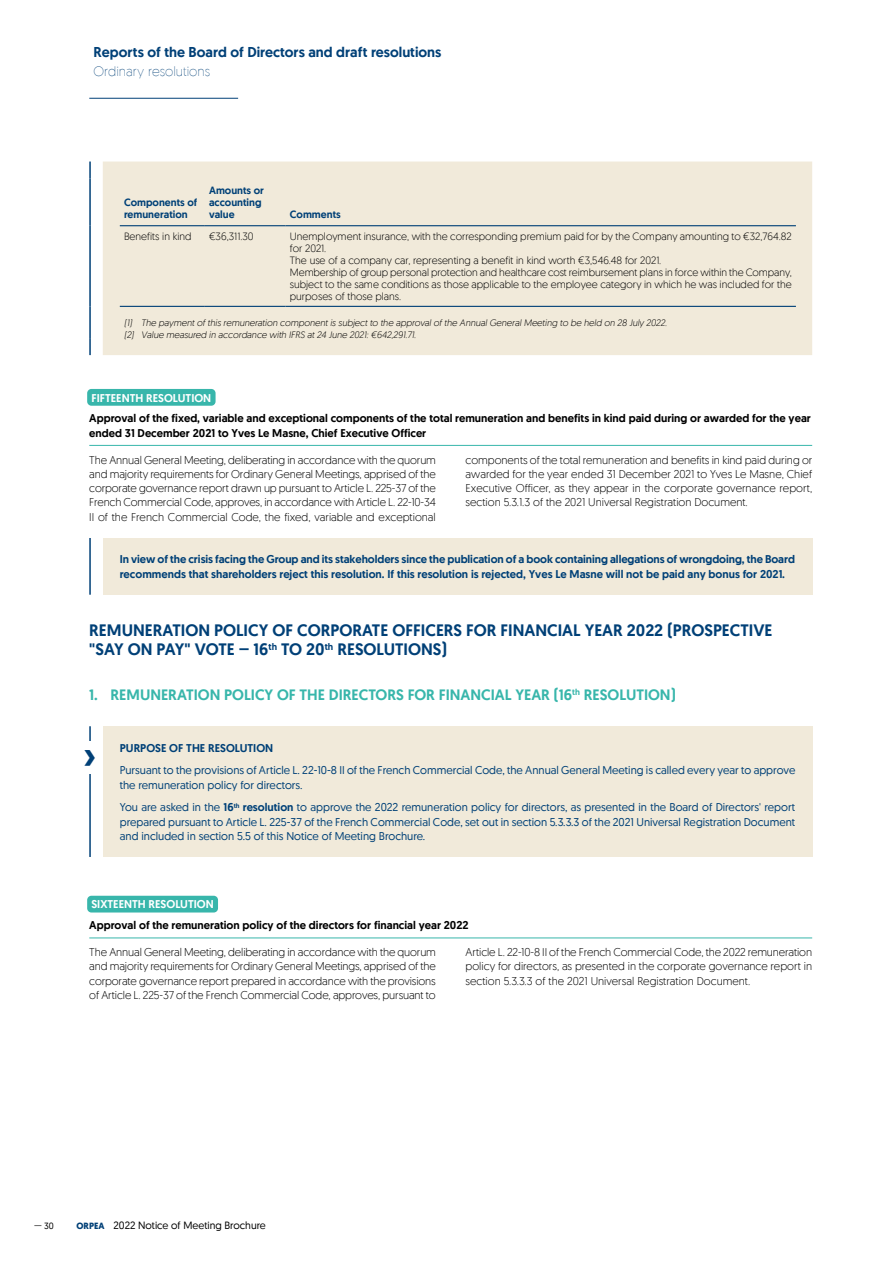
<style>
.page{position:relative;width:893px;height:1263px;background:#fff}
.page>*{position:absolute;margin:0;border:0;box-sizing:border-box;transform-origin:0 0}
.t1{font:500 42px "Geomanist";color:#004077}
.t2{font:500 16.5px/19.5px "Geomanist";color:#004077}
.t3{font:500 15px "Geomanist";color:#38b6ab}
.t4{font:500 14.25px "Geomanist";color:#004077}
.t5{font:200 13.5px "Geomanist";color:#004077}
.t6{font:300 11.25px/14.2px "Geomanist";color:#000;text-align:justify}
.t7{font:11.25px/14.2px "Geomanist";color:#004077}
.t8{font:500 11.25px/14.2px "Geomanist";letter-spacing:-.005em;color:#004077}
.t9{font:500 11.25px/14.2px "Geomanist";color:#000}
.t10{font:500 11.25px "Geomanist";color:#fff}
.t11{font:300 10.5px/12px "Geomanist";color:#000}
.t12{font:500 10.5px/12px "Geomanist";color:#004077}
.t13{font:10.5px "Geomanist";color:#000}
.t14{font:italic 300 9.3px/12px "Geomanist";color:#000}
.t15{font:9px "Geomanist";color:#000}
.s1{font-weight:500}
.s2{font-weight:700;font-size:9px;color:#004077}
</style>
<div class="page">
<hr style="left:89px;top:98px;width:149px;height:1px;background:#004077">
<div style="left:87px;top:389px;width:129px;height:17px;background:#38b6ab;border-radius:4px"></div>
<hr style="left:89px;top:445px;width:723px;height:1px;background:#38b6ab">
<div style="left:103px;top:162px;width:709px;height:193px;background:#f1eada"></div>
<svg style="left:89px;top:162px;width:2px;height:17px"></svg>
<hr style="left:89px;top:179px;width:2px;height:47px;background:#004077">
<hr style="left:89px;top:226px;width:2px;height:80px;background:#004077">
<hr style="left:89px;top:306px;width:2px;height:32px;background:#004077">
<svg style="left:89px;top:338px;width:2px;height:17px"></svg>
<hr style="left:120px;top:306px;width:85px;height:1px;background:#004077">
<hr style="left:205px;top:306px;width:81px;height:1px;background:#004077">
<hr style="left:286px;top:306px;width:510px;height:1px;background:#004077">
<hr style="left:120px;top:225px;width:85px;height:1px;background:#004077">
<hr style="left:205px;top:225px;width:81px;height:1px;background:#004077">
<hr style="left:286px;top:225px;width:510px;height:1px;background:#004077">
<div style="left:87px;top:896px;width:131px;height:16px;background:#38b6ab;border-radius:4px"></div>
<hr style="left:89px;top:937px;width:723px;height:1px;background:#38b6ab">
<div style="left:103px;top:538px;width:709px;height:57px;background:#f1eada"></div>
<hr style="left:89px;top:538px;width:2px;height:57px;background:#004077">
<div style="left:103px;top:726px;width:709px;height:131px;background:#f1eada"></div>
<hr style="left:89px;top:726px;width:2px;height:131px;background:#004077">
<div style="left:81px;top:741px;width:17px;height:33px;background:#fff"></div>
<p class="t4" style="left:94px;top:44px;width:349px">Reports of the Board of Directors and draft resolutions</p>
<p class="t5" style="left:94px;top:66px;width:118px">Ordinary resolutions</p>
<p class="t12" style="left:124px;top:196px;width:75px">Components of remuneration</p>
<p class="t12" style="left:209px;top:184px;width:56px">Amounts or accounting value</p>
<p class="t12" style="left:290px;top:208px;width:52px">Comments</p>
<p class="t11" style="left:124px;top:230px;width:69px">Benefits in kind</p>
<p class="t11" style="left:209px;top:230px;width:46px">€36,311.30</p>
<p class="t11" style="left:290px;top:230px;width:503px">Unemployment insurance, with the corresponding premium paid for by the Company amounting to €32,764.82 for 2021.<br>The use of a company car, representing a benefit in kind worth €3,546.48 for 2021.<br>Membership of group personal protection and healthcare cost reimbursement plans in force within the Company, subject to the same conditions as those applicable to the employee category in which he was included for the purposes of those plans.</p>
<p class="t14" style="left:124px;top:317px;width:545px">(1) The payment of this remuneration component is subject to the approval of the Annual General Meeting to be held on 28 July 2022. (2) Value measured in accordance with IFRS at 24 June 2021: €642,291.71.</p>
<p class="t10" style="left:91px;top:392px;width:121px">FIFTEENTH RESOLUTION</p>
<p class="t9" style="left:89px;top:411px;width:723px">Approval of the fixed, variable and exceptional components of the total remuneration and benefits in kind paid during or awarded for the year ended 31 December 2021 to Yves Le Masne, Chief Executive Officer</p>
<p class="t6" style="left:89px;top:453px;width:348px">The Annual General Meeting, deliberating in accordance with the quorum and majority requirements for Ordinary General Meetings, apprised of the corporate governance report drawn up pursuant to Article L. 225-37 of the French Commercial Code, approves, in accordance with Article L. 22-10-34<br>II of the French Commercial Code, the fixed, variable and exceptional</p>
<p class="t6" style="left:466px;top:453px;width:348px">components of the total remuneration and benefits in kind paid during or awarded for the year ended 31 December 2021 to Yves Le Masne, Chief Executive Officer, as they appear in the corporate governance report, section 5.3.1.3 of the 2021 Universal Registration Document.</p>
<p class="t8" style="left:120px;top:552px;width:677px">In view of the crisis facing the Group and its stakeholders since the publication of a book containing allegations of wrongdoing, the Board recommends that shareholders reject this resolution. If this resolution is rejected, Yves Le Masne will not be paid any bonus for 2021.</p>
<h2 class="t2" style="left:89px;top:620px;width:685px">REMUNERATION POLICY OF CORPORATE OFFICERS FOR FINANCIAL YEAR 2022 (PROSPECTIVE "SAY ON PAY" VOTE – 16<sup>th</sup> TO 20<sup>th</sup> RESOLUTIONS)</h2>
<h3 class="t3" style="left:89px;top:685px;width:588px">1. REMUNERATION POLICY OF THE DIRECTORS FOR FINANCIAL YEAR (16<sup>th</sup> RESOLUTION)</h3>
<h1 class="t1" style="left:83px;top:730px;width:14px">›</h1>
<p class="t8" style="left:120px;top:741px;width:155px">PURPOSE OF THE RESOLUTION</p>
<p class="t7" style="left:120px;top:764px;width:677px">Pursuant to the provisions of Article L. 22-10-8 II of the French Commercial Code, the Annual General Meeting is called every year to approve the remuneration policy for directors.</p>
<p class="t7" style="left:120px;top:801px;width:677px;text-align:justify">You are asked in the <span class="s1">16</span><sup>th</sup> <span class="s1">resolution</span> to approve the 2022 remuneration policy for directors, as presented in the Board of Directors' report prepared pursuant to Article L. 225-37 of the French Commercial Code, set out in section 5.3.3.3 of the 2021 Universal Registration Document and included in section 5.5 of this Notice of Meeting Brochure.</p>
<p class="t10" style="left:91px;top:898px;width:124px">SIXTEENTH RESOLUTION</p>
<p class="t9" style="left:89px;top:918px;width:381px">Approval of the remuneration policy of the directors for financial year 2022</p>
<p class="t6" style="left:89px;top:945px;width:348px">The Annual General Meeting, deliberating in accordance with the quorum and majority requirements for Ordinary General Meetings, apprised of the corporate governance report prepared in accordance with the provisions of Article L. 225-37 of the French Commercial Code, approves, pursuant to</p>
<p class="t6" style="left:466px;top:945px;width:348px">Article L. 22-10-8 II of the French Commercial Code, the 2022 remuneration policy for directors, as presented in the corporate governance report in section 5.3.3.3 of the 2021 Universal Registration Document.</p>
<p class="t15" style="left:34px;top:1220px;width:21px">— 30</p>
<p class="t13" style="left:77px;top:1221px;width:191px"><span class="s2">ORPEA</span> 2022 Notice of Meeting Brochure</p>
</div>
